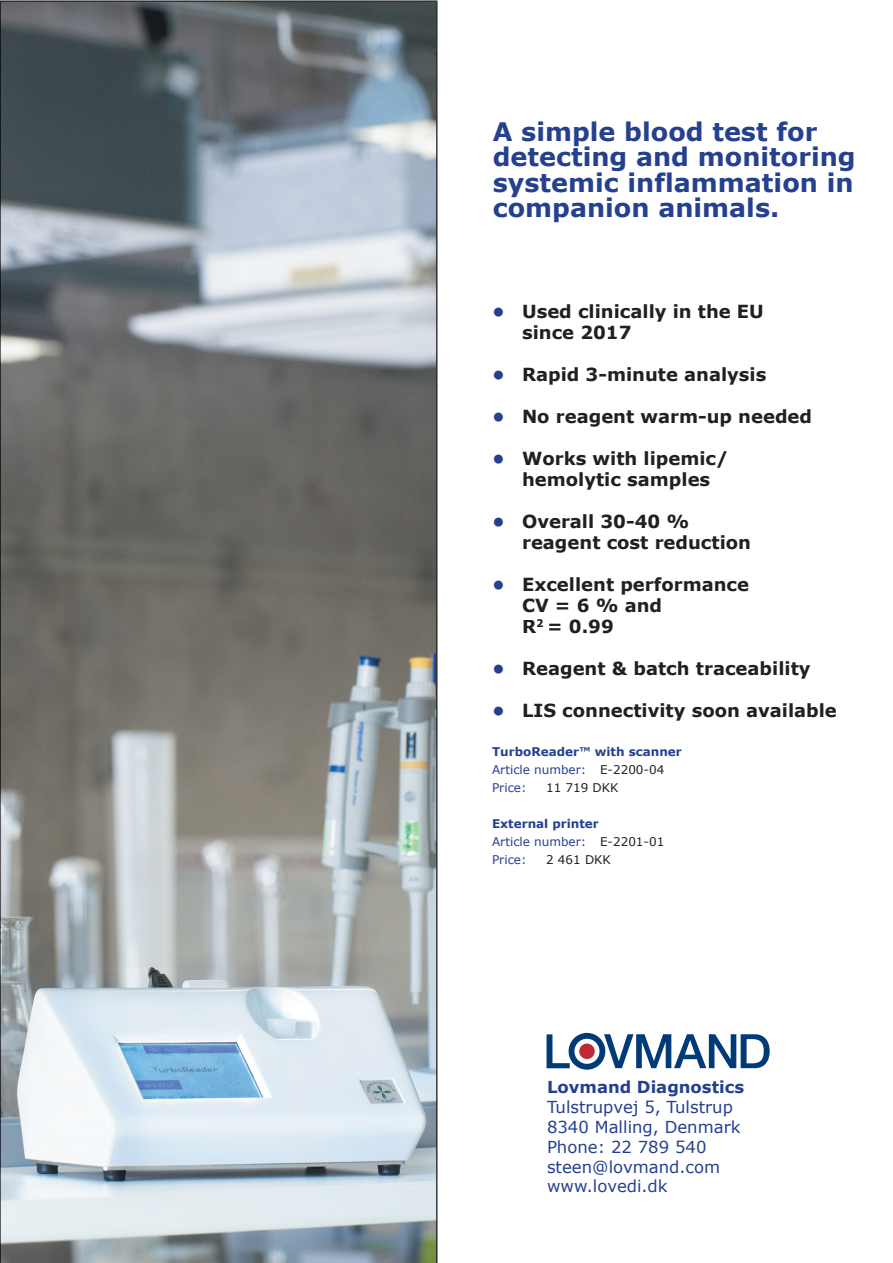
<style>
.page{position:relative;width:893px;height:1263px;background:#fff}
.page>*{position:absolute;margin:0;border:0;box-sizing:border-box;transform-origin:0 0}
.t1{font:700 25.5px/25.5px "Verdana";color:#25408f}
.t2{font:700 18px/21px "Verdana";color:#231f20}
.t3{font:16.5px/19.8px "Verdana";color:#25408f}
.t4{font:700 16.5px "Verdana";color:#25408f}
.t5{font:700 12px/18px "Verdana";color:#25408f}
.t6{font:12px/18px "Verdana";color:#25408f}
.t7{font:12px "Verdana";color:#231f20}
.s1{color:#25408f}
.s2{font-weight:400}
.s3{font-weight:400;color:#231f20}
.s4{font-weight:700}
.s5{color:#231f20}
</style>
<div class="page">
<svg style="left:0;top:0;width:437px;height:1263px"></svg>
<img style="left:0;top:1px;width:437px;height:53px">
<img style="left:0;top:53px;width:49px;height:1210px">
<img style="left:388px;top:53px;width:49px;height:1210px">
<svg style="left:547px;top:1033px;width:223px;height:37px"></svg>
<h1 class="t1" style="left:493px;top:118px;width:364px">A simple blood test for detecting and monitoring systemic inflammation in companion animals.</h1>
<p class="t2" style="left:522px;top:301px;width:243px;text-indent:-30px"><span class="s1">•</span> Used clinically in the EU since 2017</p>
<p class="t2" style="left:492px;top:364px;width:276px"><span class="s1">•</span> Rapid 3-minute analysis</p>
<p class="t2" style="left:492px;top:406px;width:322px"><span class="s1">•</span> No reagent warm-up needed</p>
<p class="t2" style="left:522px;top:448px;width:208px;text-indent:-30px"><span class="s1">•</span> Works with lipemic/ hemolytic samples</p>
<p class="t2" style="left:522px;top:511px;width:231px;text-indent:-30px"><span class="s1">•</span> Overall 30-40 % reagent cost reduction</p>
<p class="t2" style="left:522px;top:574px;width:229px;text-indent:-30px"><span class="s1">•</span> Excellent performance<br>CV = 6 % and<br>R<sup>2</sup> = 0.99</p>
<p class="t2" style="left:492px;top:658px;width:320px"><span class="s1">•</span> Reagent &amp; batch traceability</p>
<p class="t2" style="left:492px;top:700px;width:346px"><span class="s1">•</span> LIS connectivity soon available</p>
<p class="t5" style="left:492px;top:742px;width:191px">TurboReader™ with scanner<br><span class="s2">Article number:</span> <span class="s3">E-2200-04<br></span><span class="s2">Price:</span></p>
<p class="t7" style="left:546px;top:779px;width:74px">11 719 DKK</p>
<p class="t6" style="left:492px;top:815px;width:174px"><span class="s4">External printer<br></span>Article number: <span class="s5">E-2201-01<br></span>Price:</p>
<p class="t7" style="left:546px;top:851px;width:66px">2 461 DKK</p>
<p class="t4" style="left:547px;top:1075px;width:199px">Lovmand Diagnostics</p>
<p class="t3" style="left:547px;top:1097px;width:195px">Tulstrupvej 5, Tulstrup<br>8340 Malling, Denmark<br>Phone: 22 789 540 steen@lovmand.com www.lovedi.dk</p>
</div>
